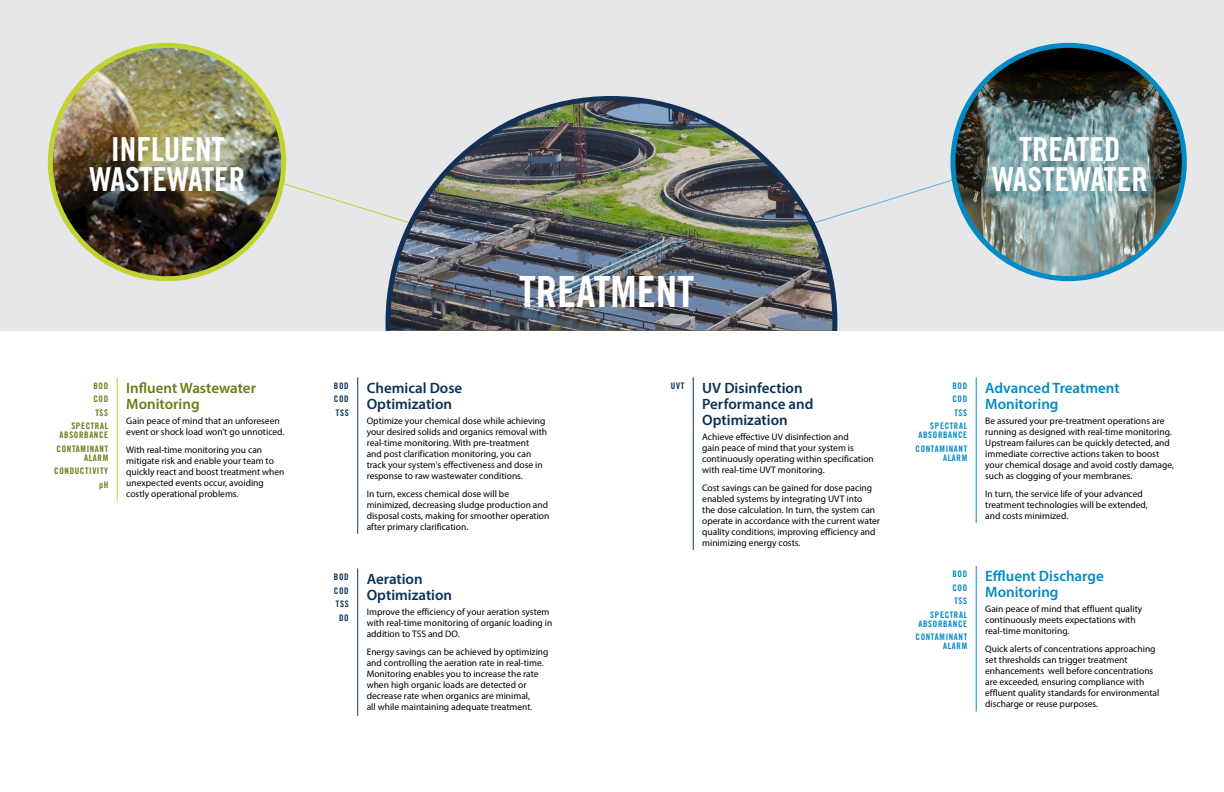
<style>
.page{position:relative;width:1224px;height:792px;background:#fff}
.page>*{position:absolute;margin:0;border:0;box-sizing:border-box;transform-origin:0 0}
.t1{font:43px "Trade Gothic LT Std Bd Cn 20";color:#fff}
.t2{font:33px/30px "Trade Gothic LT Std Bd Cn 20";color:#fff;text-align:center}
.t3{font:600 15px/16px "Myriad Pro";color:#0a3255}
.t4{font:600 15px/16px "Myriad Pro";color:#008ac6}
.t5{font:600 15px/16px "Myriad Pro";color:#687c16}
.t6{font:9.5px/11px "Myriad Pro";color:#000}
.t7{font:9px/13.5px "Trade Gothic LT Std Bd Cn 20";letter-spacing:.07em;color:#008ac6;text-align:right}
.t8{font:9px/13.5px "Trade Gothic LT Std Bd Cn 20";letter-spacing:.07em;color:#687c16;text-align:right}
.t9{font:9px/13.5px "Trade Gothic LT Std Bd Cn 20";letter-spacing:.07em;color:#0a3255;text-align:center}
</style>
<div class="page">
<hr style="left:117px;top:377px;width:1px;height:36px;background:#c1d32f">
<hr style="left:117px;top:413px;width:1px;height:88px;background:#c1d32f">
<hr style="left:357px;top:568px;width:1px;height:36px;background:#133156">
<hr style="left:357px;top:604px;width:1px;height:112px;background:#133156">
<hr style="left:976px;top:377px;width:1px;height:36px;background:#008ac6">
<hr style="left:976px;top:413px;width:1px;height:110px;background:#008ac6">
<hr style="left:976px;top:566px;width:1px;height:35px;background:#008ac6">
<hr style="left:976px;top:601px;width:1px;height:110px;background:#008ac6">
<hr style="left:693px;top:377px;width:1px;height:52px;background:#133156">
<hr style="left:693px;top:429px;width:1px;height:121px;background:#133156">
<hr style="left:357px;top:377px;width:1px;height:36px;background:#133156">
<hr style="left:357px;top:413px;width:1px;height:121px;background:#133156">
<div style="left:0;top:0;width:1224px;height:330px;background:#e6e7e8"></div>
<svg style="left:245px;top:155px;width:141px;height:95px"></svg>
<svg style="left:837px;top:180px;width:114px;height:37px"></svg>
<img style="left:50px;top:45px;width:234px;height:234px;border-radius:117px">
<div style="left:48px;top:43px;width:238px;height:238px;border:5px solid #c1d32f;border-radius:50%"></div>
<img style="left:954px;top:45px;width:230px;height:234px">
<div style="left:950px;top:43px;width:237px;height:238px;border:5px solid #008ac6;border-radius:50%"></div>
<img style="left:386px;top:96px;width:451px;height:234px">
<h2 class="t2" style="left:90px;top:134px;width:157px">INFLUENT<br>WASTEWATER</h2>
<h2 class="t2" style="left:992px;top:134px;width:157px">TREATED<br>WASTEWATER</h2>
<p class="t8" style="left:71px;top:379px;width:38px">BOD<br>COD<br>TSS<br>SPECTRAL</p>
<p class="t8" style="left:57px;top:428px;width:53px;text-align:center">ABSORBANCE<br>CONTAMINANT</p>
<p class="t8" style="left:54px;top:451px;width:55px">ALARM<br>CONDUCTIVITY pH</p>
<h3 class="t5" style="left:126px;top:379px;width:131px">Influent Wastewater<br>Monitoring</h3>
<p class="t6" style="left:126px;top:415px;width:160px">Gain peace of mind that an unforeseen event or shock load won’t go unnoticed.</p>
<p class="t6" style="left:126px;top:444px;width:160px">With real-time monitoring you can mitigate risk and enable your team to quickly react and boost treatment when unexpected events occur, avoiding costly operational problems.</p>
<h1 class="t1" style="left:519px;top:266px;width:177px">TREATMENT</h1>
<p class="t9" style="left:334px;top:379px;width:16px;text-align:justify">BOD COD TSS</p>
<h3 class="t3" style="left:367px;top:379px;width:97px">Chemical Dose<br>Optimization</h3>
<p class="t6" style="left:367px;top:415px;width:182px">Optimize your chemical dose while achieving your desired solids and organics removal with real-time monitoring. With pre-treatment<br>and post clarification monitoring, you can track your system's effectiveness and dose in response to raw wastewater conditions.</p>
<p class="t6" style="left:367px;top:488px;width:184px">In turn, excess chemical dose will be minimized, decreasing sludge production and disposal costs, making for smoother operation after primary clarification.</p>
<p class="t9" style="left:334px;top:570px;width:16px">BOD<br>COD<br>TSS<br>DO</p>
<h3 class="t3" style="left:367px;top:570px;width:87px">Aeration<br>Optimization</h3>
<p class="t6" style="left:367px;top:606px;width:187px">Improve the efficiency of your aeration system with real-time monitoring of organic loading in addition to TSS and DO.</p>
<p class="t6" style="left:367px;top:646px;width:183px">Energy savings can be achieved by optimizing and controlling the aeration rate in real-time.<br>Monitoring enables you to increase the rate when high organic loads are detected or decrease rate when organics are minimal,<br>all while maintaining adequate treatment.</p>
<h3 class="t3" style="left:702px;top:379px;width:113px;text-indent:-31px"><sup>UVT</sup> UV Disinfection<br>Performance and<br>Optimization</h3>
<p class="t6" style="left:702px;top:431px;width:173px">Achieve effective UV disinfection and<br>gain peace of mind that your system is continuously operating within specification with real-time UVT monitoring.</p>
<p class="t6" style="left:702px;top:482px;width:179px">Cost savings can be gained for dose pacing enabled systems by integrating UVT into<br>the dose calculation. In turn, the system can operate in accordance with the current water quality conditions, improving efficiency and minimizing energy costs.</p>
<p class="t7" style="left:930px;top:379px;width:38px">BOD<br>COD<br>TSS<br>SPECTRAL</p>
<p class="t7" style="left:916px;top:428px;width:53px;text-align:center">ABSORBANCE<br>CONTAMINANT</p>
<p class="t7" style="left:943px;top:451px;width:26px">ALARM</p>
<h3 class="t4" style="left:985px;top:379px;width:136px">Advanced Treatment<br>Monitoring</h3>
<p class="t6" style="left:985px;top:415px;width:190px">Be assured your pre-treatment operations are running as designed with real-time monitoring.<br>Upstream failures can be quickly detected, and immediate corrective actions taken to boost your chemical dosage and avoid costly damage, such as clogging of your membranes.</p>
<p class="t6" style="left:985px;top:488px;width:164px">In turn, the service life of your advanced treatment technologies will be extended, and costs minimized.</p>
<p class="t7" style="left:930px;top:567px;width:38px">BOD<br>COD<br>TSS<br>SPECTRAL</p>
<p class="t7" style="left:916px;top:617px;width:53px;text-align:center">ABSORBANCE<br>CONTAMINANT</p>
<p class="t7" style="left:943px;top:639px;width:26px">ALARM</p>
<h3 class="t4" style="left:985px;top:568px;width:120px">Effluent Discharge<br>Monitoring</h3>
<p class="t6" style="left:985px;top:603px;width:159px">Gain peace of mind that effluent quality continuously meets expectations with real-time monitoring.</p>
<p class="t6" style="left:985px;top:644px;width:176px">Quick alerts of concentrations approaching set thresholds can trigger treatment enhancements well before concentrations are exceeded, ensuring compliance with effluent quality standards for environmental discharge or reuse purposes.</p>
</div>
